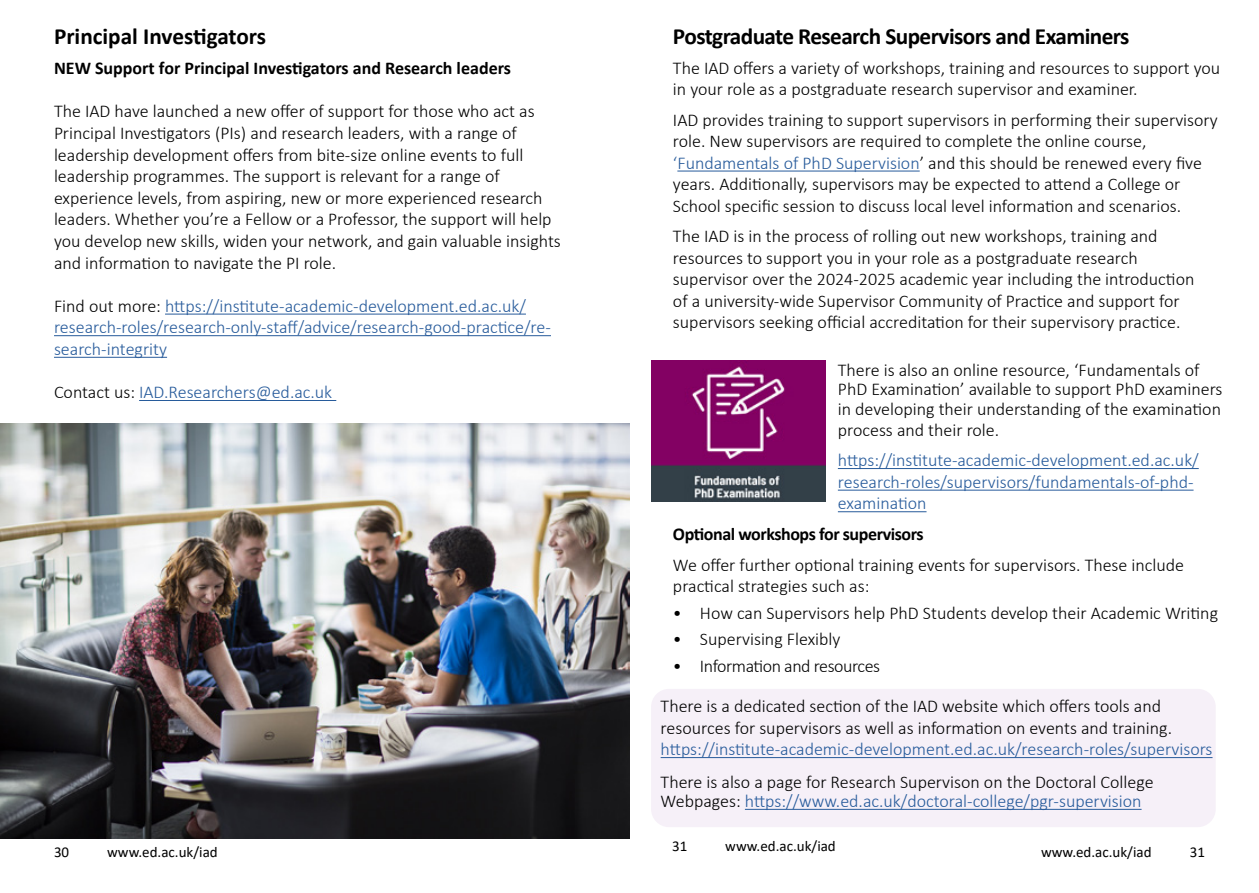
<style>
.page{position:relative;width:1259px;height:893px;background:#fff}
.page>*{position:absolute;margin:0;border:0;box-sizing:border-box;transform-origin:0 0}
.t1{font:700 23.25px "Calibri";letter-spacing:-.025em;color:#000}
.t2{font:700 23.25px "Calibri";color:#000}
.t3{font:300 18px/21.6px "Calibri";color:#000}
.t4{font:300 18px/21.6px "Calibri";color:#275b9b}
.t5{font:700 18px "Calibri";letter-spacing:-.01em;color:#000}
.t6{font:300 18px "Calibri";letter-spacing:-.025em;color:#000}
.t7{font:15px "Calibri";color:#000}
.s1{color:#000}
.s2{color:#275b9b}
</style>
<div class="page">
<hr style="left:165px;top:314px;width:361px;height:1px;background:#275b9b">
<hr style="left:54px;top:335px;width:497px;height:1px;background:#275b9b">
<hr style="left:54px;top:357px;width:113px;height:1px;background:#275b9b">
<hr style="left:139px;top:400px;width:197px;height:1px;background:#275b9b">
<div style="left:651px;top:689px;width:564px;height:138px;background:#f6f0f8;border-radius:18px"></div>
<hr style="left:677px;top:171px;width:242px;height:1px;background:#275b9b">
<hr style="left:660px;top:757px;width:552px;height:1px;background:#275b9b">
<hr style="left:745px;top:809px;width:396px;height:1px;background:#275b9b">
<img style="left:651px;top:361px;width:175px;height:141px">
<hr style="left:838px;top:468px;width:360px;height:1px;background:#275b9b">
<hr style="left:838px;top:490px;width:355px;height:1px;background:#275b9b">
<hr style="left:838px;top:511px;width:88px;height:1px;background:#275b9b">
<img style="left:0;top:423px;width:629px;height:416px">
<p class="t2" style="left:54px;top:20px;width:214px">Principal Investigators</p>
<p class="t5" style="left:54px;top:55px;width:458px">NEW Support for Principal Investigators and Research leaders</p>
<p class="t3" style="left:54px;top:100px;width:482px">The IAD have launched a new offer of support for those who act as</p>
<p class="t3" style="left:54px;top:122px;width:464px">Principal Investigators (PIs) and research leaders, with a range of</p>
<p class="t3" style="left:54px;top:144px;width:471px">leadership development offers from bite-size online events to full</p>
<p class="t3" style="left:54px;top:165px;width:447px">leadership programmes. The support is relevant for a range of</p>
<p class="t3" style="left:54px;top:187px;width:508px">experience levels, from aspiring, new or more experienced research leaders. Whether you’re a Fellow or a Professor, the support will help you develop new skills, widen your network, and gain valuable insights and information to navigate the PI role.</p>
<p class="t4" style="left:54px;top:295px;width:498px"><span class="s1">Find out more:</span> https://institute-academic-development.ed.ac.uk/ research-roles/research-only-staff/advice/research-good-practice/re&shy;search-integrity</p>
<p class="t4" style="left:54px;top:381px;width:280px"><span class="s1">Contact us:</span> IAD.Researchers@ed.ac.uk</p>
<p class="t1" style="left:673px;top:20px;width:458px">Postgraduate Research Supervisors and Examiners</p>
<p class="t3" style="left:673px;top:57px;width:549px">The IAD offers a variety of workshops, training and resources to support you in your role as a postgraduate research supervisor and examiner.</p>
<p class="t3" style="left:673px;top:109px;width:546px">IAD provides training to support supervisors in performing their supervisory role. New supervisors are required to complete the online course, <span class="s2">‘Fundamentals of PhD Supervision</span>’ and this should be renewed every five years. Additionally, supervisors may be expected to attend a College or School specific session to discuss local level information and scenarios.</p>
<p class="t3" style="left:673px;top:225px;width:523px">The IAD is in the process of rolling out new workshops, training and resources to support you in your role as a postgraduate research supervisor over the 2024-2025 academic year including the introduction of a university-wide Supervisor Community of Practice and support for supervisors seeking official accreditation for their supervisory practice.</p>
<p class="t3" style="left:838px;top:360px;width:386px;line-height:19.5px">There is also an online resource, ‘Fundamentals of<br>PhD Examination’ available to support PhD examiners in developing their understanding of the examination</p>
<p class="t3" style="left:838px;top:419px;width:163px">process and their role.</p>
<p class="t4" style="left:838px;top:449px;width:362px">https://institute-academic-development.ed.ac.uk/ research-roles/supervisors/fundamentals-of-phd&shy;examination</p>
<p class="t5" style="left:673px;top:522px;width:252px">Optional workshops for supervisors</p>
<p class="t3" style="left:673px;top:554px;width:513px">We offer further optional training events for supervisors. These include practical strategies such as:</p>
<p class="t3" style="left:673px;top:602px;width:546px">• How can Supervisors help PhD Students develop their Academic Writing</p>
<p class="t3" style="left:673px;top:628px;width:169px">• Supervising Flexibly</p>
<p class="t6" style="left:673px;top:654px;width:209px">• Information and resources</p>
<p class="t3" style="left:660px;top:695px;width:513px">There is a dedicated section of the IAD website which offers tools and resources for supervisors as well as information on events and training.</p>
<p class="t4" style="left:660px;top:738px;width:553px">https://institute-academic-development.ed.ac.uk/research-roles/supervisors</p>
<p class="t3" style="left:660px;top:772px;width:494px;line-height:19.5px">There is also a page for Research Supervison on the Doctoral College<br>Webpages: <span class="s2">https://www.ed.ac.uk/doctoral-college/pgr-supervision</span></p>
<p class="t7" style="left:672px;top:835px;width:17px">31</p>
<p class="t7" style="left:725px;top:835px;width:112px">www.ed.ac.uk/iad</p>
<p class="t7" style="left:54px;top:841px;width:17px">30</p>
<p class="t7" style="left:107px;top:841px;width:112px">www.ed.ac.uk/iad</p>
<p class="t7" style="left:1041px;top:841px;width:112px">www.ed.ac.uk/iad</p>
<p class="t7" style="left:1189px;top:841px;width:17px">31</p>
</div>
